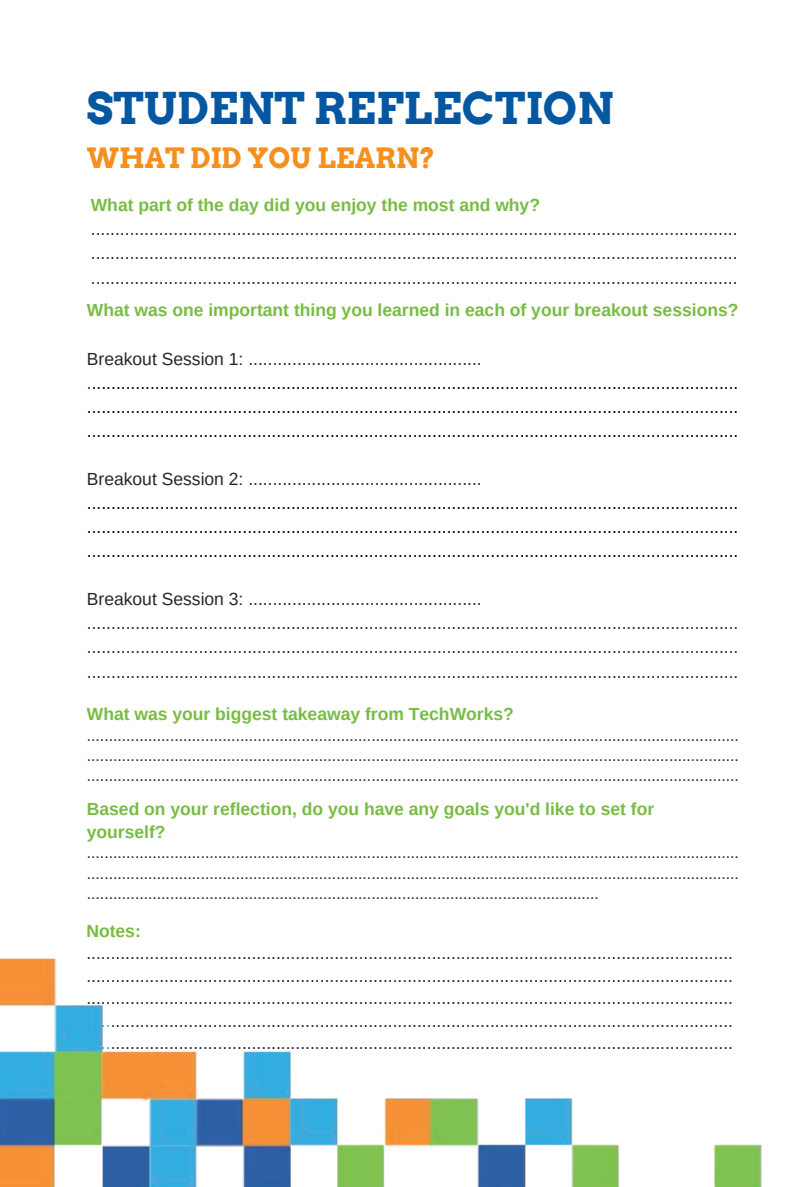
<style>
.page{position:relative;width:810px;height:1187px;background:#fff}
.page>*{position:absolute;margin:0;border:0;box-sizing:border-box;transform-origin:0 0}
.t1{font:700 43.75px "Arvo";color:#0557a1}
.t2{font:700 28px "Arvo";color:#f78f1e}
.t3{font:17.5px/24.2px "Arimo";color:#262626;text-align:justify}
.t4{font:17.5px/24.2px "Arimo";color:#000}
.t5{font:700 17.5px/22.4px "Arimo";color:#77bc43}
.t6{font:15.75px/20.1px "Arimo";color:#262626;text-align:justify}
.s1{color:#262626}
.s2{color:#27aae1}
</style>
<div class="page">
<img style="left:0;top:958px;width:762px;height:228px">
<h1 class="t1" style="left:87px;top:82px;width:528px">STUDENT REFLECTION</h1>
<h2 class="t2" style="left:87px;top:141px;width:350px">WHAT DID YOU LEARN?</h2>
<p class="t5" style="left:91px;top:194px;width:451px">What part of the day did you enjoy the most and why?</p>
<p class="t3" style="left:91px;top:217px;width:648px">..................................................................................................................................... ..................................................................................................................................... .....................................................................................................................................</p>
<p class="t5" style="left:87px;top:299px;width:653px">What was one important thing you learned in each of your breakout sessions?</p>
<p class="t4" style="left:87px;top:346px;width:653px"><span class="s1">Breakout Session 1: ................................................ .</span>..................................................................................................................................... ...................................................................................................................................... ......................................................................................................................................</p>
<p class="t3" style="left:87px;top:467px;width:396px">Breakout Session 2: ................................................</p>
<p class="t4" style="left:87px;top:491px;width:653px;text-align:justify">...................................................................................................................................... ...................................................................................................................................... ......................................................................................................................................</p>
<p class="t3" style="left:87px;top:587px;width:653px;text-align:left">Breakout Session 3: ................................................ ...................................................................................................................................... ...................................................................................................................................... ......................................................................................................................................</p>
<p class="t5" style="left:87px;top:703px;width:428px">What was your biggest takeaway from TechWorks?</p>
<p class="t6" style="left:87px;top:725px;width:654px">..................................................................................................................................................... ..................................................................................................................................................... .....................................................................................................................................................</p>
<p class="t5" style="left:87px;top:798px;width:569px">Based on your reflection, do you have any goals you'd like to set for yourself?</p>
<p class="t6" style="left:87px;top:842px;width:654px">..................................................................................................................................................... ..................................................................................................................................................... .....................................................................................................................</p>
<p class="t5" style="left:86px;top:919px;width:56px">Notes:</p>
<p class="t3" style="left:86px;top:942px;width:648px;line-height:22.4px">..................................................................................................................................... ..................................................................................................................................... ..................................................................................................................................... <span class="s2">.....</span>................................................................................................................................ <span class="s2">.....</span>................................................................................................................................</p>
</div>
